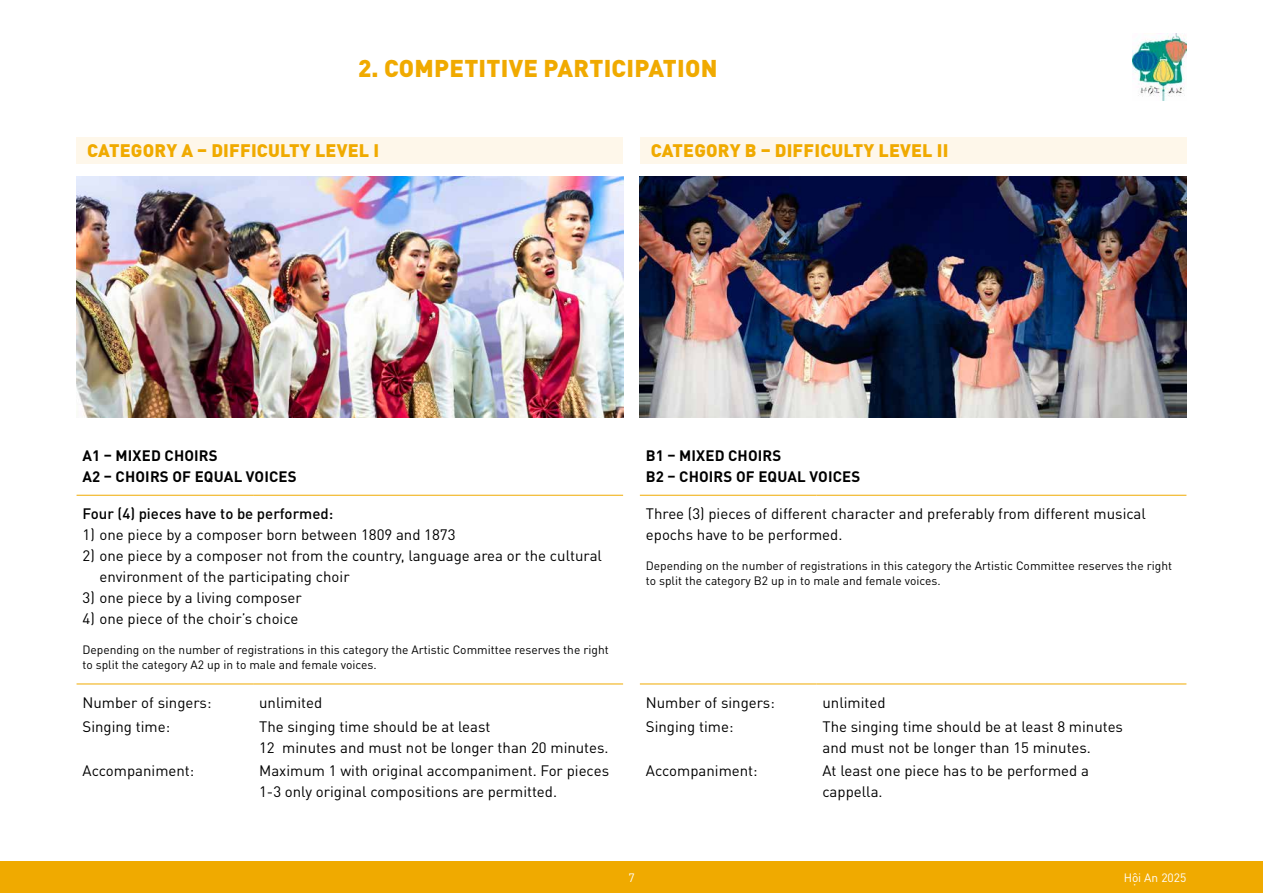
<style>
.page{position:relative;width:1263px;height:893px;background:#fff}
.page>*{position:absolute;margin:0;border:0;box-sizing:border-box;transform-origin:0 0}
.t1{font:900 24px "DIN Pro";letter-spacing:.01em;color:#f0aa00}
.t2{font:900 18px "DIN Pro";letter-spacing:.01em;color:#f0aa00}
.t3{font:15px/21px "DIN Pro";color:#000}
.t4{font:700 15px/21px "DIN Pro";letter-spacing:.01em;color:#000}
.t5{font:500 15px "DIN Pro";color:#000}
.t6{font:12px/15px "DIN Pro";color:#000}
.t7{font:12px "DIN Pro";color:#fff}
</style>
<div class="page">
<div style="left:0;top:861px;width:1263px;height:32px;background:#f0aa00"></div>
<img style="left:1133px;top:33px;width:53px;height:68px">
<div style="left:76px;top:137px;width:547px;height:27px;background:#fef7ea"></div>
<div style="left:640px;top:137px;width:546px;height:27px;background:#fef7ea"></div>
<hr style="left:77px;top:495px;width:176px;height:1px;background:#f0aa00">
<hr style="left:253px;top:495px;width:370px;height:1px;background:#f0aa00">
<hr style="left:77px;top:684px;width:176px;height:1px;background:#f0aa00">
<hr style="left:253px;top:684px;width:370px;height:1px;background:#f0aa00">
<hr style="left:640px;top:495px;width:176px;height:1px;background:#f0aa00">
<hr style="left:816px;top:495px;width:370px;height:1px;background:#f0aa00">
<hr style="left:640px;top:684px;width:176px;height:1px;background:#f0aa00">
<hr style="left:816px;top:684px;width:370px;height:1px;background:#f0aa00">
<img style="left:77px;top:176px;width:546px;height:242px">
<img style="left:640px;top:176px;width:546px;height:242px">
<h1 class="t1" style="left:358px;top:52px;width:361px">2. COMPETITIVE PARTICIPATION</h1>
<p class="t2" style="left:87px;top:138px;width:293px">CATEGORY A – DIFFICULTY LEVEL I</p>
<p class="t2" style="left:651px;top:138px;width:299px">CATEGORY B – DIFFICULTY LEVEL II</p>
<p class="t4" style="left:83px;top:445px;width:216px">A1 – MIXED CHOIRS<br>A2 – CHOIRS OF EQUAL VOICES</p>
<p class="t5" style="left:83px;top:504px;width:252px">Four (4) pieces have to be performed:</p>
<p class="t3" style="left:83px;top:524px;width:375px">1) one piece by a composer born between 1809 and 1873</p>
<p class="t3" style="left:100px;top:545px;width:504px;text-indent:-17px">2) one piece by a composer not from the country, language area or the cultural environment of the participating choir</p>
<p class="t3" style="left:83px;top:587px;width:221px">3) one piece by a living composer</p>
<p class="t3" style="left:83px;top:608px;width:217px">4) one piece of the choir’s choice</p>
<p class="t6" style="left:83px;top:642px;width:528px">Depending on the number of registrations in this category the Artistic Committee reserves the right to split the category A2 up in to male and female voices.</p>
<p class="t3" style="left:83px;top:692px;width:130px">Number of singers:</p>
<p class="t3" style="left:259px;top:692px;width:65px">unlimited</p>
<p class="t3" style="left:83px;top:715px;width:89px">Singing time:</p>
<p class="t3" style="left:259px;top:715px;width:351px">The singing time should be at least<br>12 minutes and must not be longer than 20 minutes.</p>
<p class="t3" style="left:83px;top:760px;width:113px">Accompaniment:</p>
<p class="t3" style="left:259px;top:760px;width:351px">Maximum 1 with original accompaniment. For pieces<br>1-3 only original compositions are permitted.</p>
<p class="t4" style="left:646px;top:445px;width:216px">B1 – MIXED CHOIRS<br>B2 – CHOIRS OF EQUAL VOICES</p>
<p class="t3" style="left:646px;top:503px;width:502px">Three (3) pieces of different character and preferably from different musical epochs have to be performed.</p>
<p class="t6" style="left:646px;top:558px;width:528px">Depending on the number of registrations in this category the Artistic Committee reserves the right to split the category B2 up in to male and female voices.</p>
<p class="t3" style="left:646px;top:692px;width:130px">Number of singers:</p>
<p class="t3" style="left:822px;top:692px;width:65px">unlimited</p>
<p class="t3" style="left:646px;top:715px;width:89px">Singing time:</p>
<p class="t3" style="left:822px;top:715px;width:302px">The singing time should be at least 8 minutes and must not be longer than 15 minutes.</p>
<p class="t3" style="left:646px;top:760px;width:113px">Accompaniment:</p>
<p class="t3" style="left:822px;top:760px;width:268px">At least one piece has to be performed a cappella.</p>
<p class="t7" style="left:1132px;top:869px;width:56px">ˆi An 2025</p>
<p class="t7" style="left:628px;top:869px;width:8px">7</p>
<p class="t7" style="left:1124px;top:869px;width:16px">Ho</p>
<p class="t7" style="left:1133px;top:875px;width:5px">·</p>
</div>
